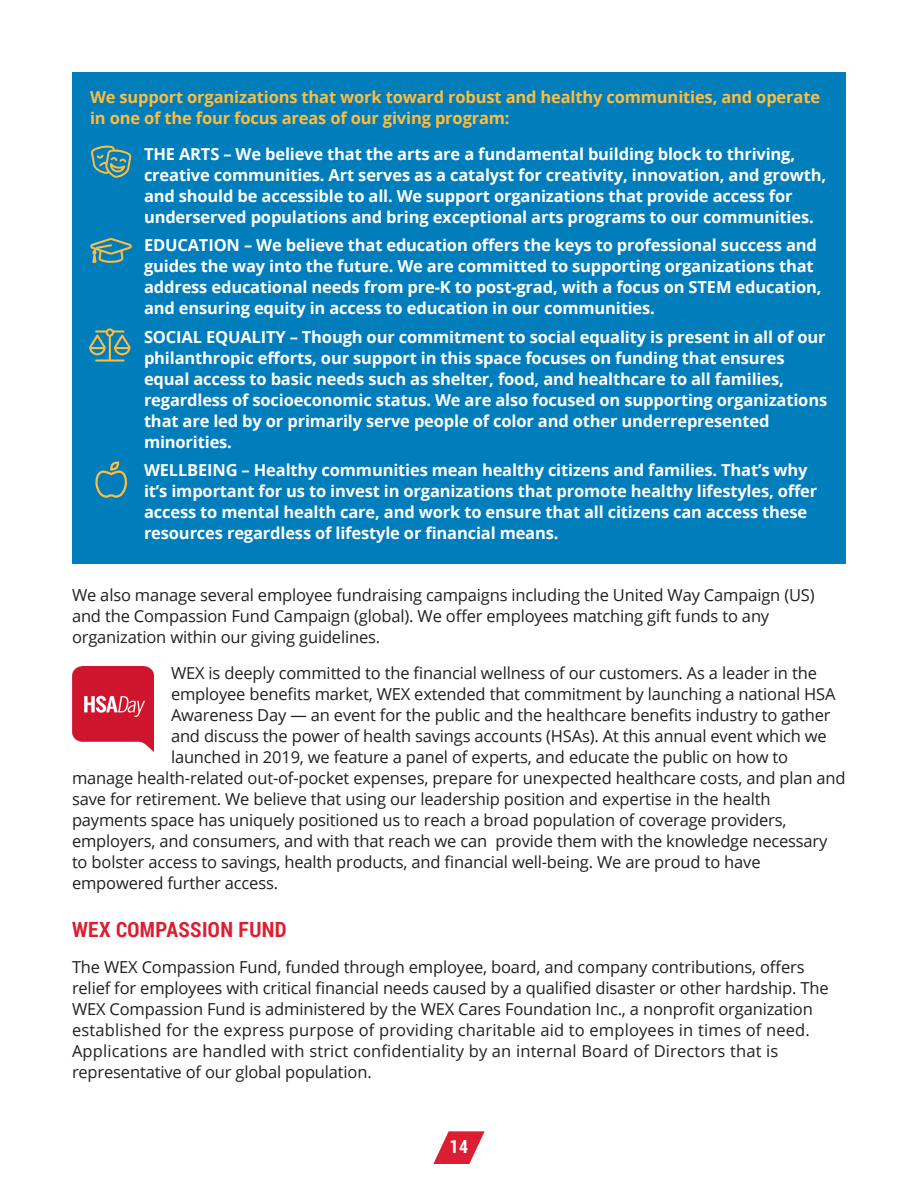
<style>
.page{position:relative;width:918px;height:1188px;background:#fff}
.page>*{position:absolute;margin:0;border:0;box-sizing:border-box;transform-origin:0 0}
.Heads{font:700 21px "Roboto Condensed";letter-spacing:.02em;color:#dc1e32}
.t1{font:700 18px "Roboto Condensed";color:#fff}
.Text{font:16.5px/21px "Open Sans";letter-spacing:-.01em;color:#231f20}
.Bulleted_list{font:700 16.5px/21px "Open Sans";letter-spacing:-.01em;color:#fff}
.Bulleted_list_last{font:700 16.5px/21px "Open Sans";letter-spacing:-.01em;color:#fff}
.list_subheads{font:700 16.5px/21px "Open Sans";letter-spacing:-.01em;color:#fdbd40}
</style>
<div class="page">
<svg style="left:433px;top:1131px;width:52px;height:33px"></svg>
<div style="left:72px;top:72px;width:774px;height:492px;background:#007dbb"></div>
<svg style="left:91px;top:146px;width:40px;height:32px"></svg>
<svg style="left:90px;top:238px;width:42px;height:25px"></svg>
<svg style="left:89px;top:328px;width:42px;height:34px"></svg>
<svg style="left:95px;top:461px;width:33px;height:37px"></svg>
<img style="left:72px;top:666px;width:81px;height:85px">
<p class="list_subheads" style="left:90px;top:88px;width:732px">We support organizations that work toward robust and healthy communities, and operate in one of the four focus areas of our giving program:</p>
<p class="Bulleted_list" style="left:144px;top:145px;width:684px">THE ARTS – We believe that the arts are a fundamental building block to thriving, creative communities. Art serves as a catalyst for creativity, innovation, and growth, and should be accessible to all. We support organizations that provide access for underserved populations and bring exceptional arts programs to our communities.</p>
<p class="Bulleted_list" style="left:144px;top:236px;width:679px">EDUCATION – We believe that education offers the keys to professional success and guides the way into the future. We are committed to supporting organizations that address educational needs from pre-K to post-grad, with a focus on STEM education, and ensuring equity in access to education in our communities.</p>
<p class="Bulleted_list" style="left:144px;top:328px;width:685px">SOCIAL EQUALITY – Though our commitment to social equality is present in all of our philanthropic efforts, our support in this space focuses on funding that ensures equal access to basic needs such as shelter, food, and healthcare to all families, regardless of socioeconomic status. We are also focused on supporting organizations that are led by or primarily serve people of color and other underrepresented minorities.</p>
<p class="Bulleted_list_last" style="left:144px;top:461px;width:675px">WELLBEING – Healthy communities mean healthy citizens and families. That’s why it’s important for us to invest in organizations that promote healthy lifestyles, offer access to mental health care, and work to ensure that all citizens can access these resources regardless of lifestyle or financial means.</p>
<p class="Text" style="left:72px;top:584px;width:744px">We also manage several employee fundraising campaigns including the United Way Campaign (US) and the Compassion Fund Campaign (global). We offer employees matching gift funds to any organization within our giving guidelines.</p>
<p class="Text" style="left:171px;top:662px;width:647px">WEX is deeply committed to the financial wellness of our customers. As a leader in the</p>
<p class="Text" style="left:171px;top:683px;width:666px">employee benefits market, WEX extended that commitment by launching a national HSA</p>
<p class="Text" style="left:171px;top:704px;width:661px">Awareness Day — an event for the public and the healthcare benefits industry to gather</p>
<p class="Text" style="left:171px;top:725px;width:657px">and discuss the power of health savings accounts (HSAs). At this annual event which we</p>
<p class="Text" style="left:171px;top:746px;width:619px">launched in 2019, we feature a panel of experts, and educate the public on how to</p>
<p class="Text" style="left:72px;top:767px;width:775px">manage health-related out-of-pocket expenses, prepare for unexpected healthcare costs, and plan and</p>
<p class="Text" style="left:72px;top:788px;width:700px">save for retirement. We believe that using our leadership position and expertise in the health</p>
<p class="Text" style="left:72px;top:809px;width:716px">payments space has uniquely positioned us to reach a broad population of coverage providers,</p>
<p class="Text" style="left:72px;top:830px;width:757px">employers, and consumers, and with that reach we can provide them with the knowledge necessary</p>
<p class="Text" style="left:72px;top:851px;width:690px">to bolster access to savings, health products, and financial well-being. We are proud to have</p>
<p class="Text" style="left:72px;top:872px;width:208px">empowered further access.</p>
<p class="Heads" style="left:72px;top:914px;width:216px">WEX COMPASSION FUND</p>
<p class="Text" style="left:72px;top:956px;width:758px">The WEX Compassion Fund, funded through employee, board, and company contributions, offers relief for employees with critical financial needs caused by a qualified disaster or other hardship. The WEX Compassion Fund is administered by the WEX Cares Foundation Inc., a nonprofit organization established for the express purpose of providing charitable aid to employees in times of need.<br>Applications are handled with strict confidentiality by an internal Board of Directors that is representative of our global population.</p>
<p class="t1" style="left:450px;top:1134px;width:20px">14</p>
</div>
